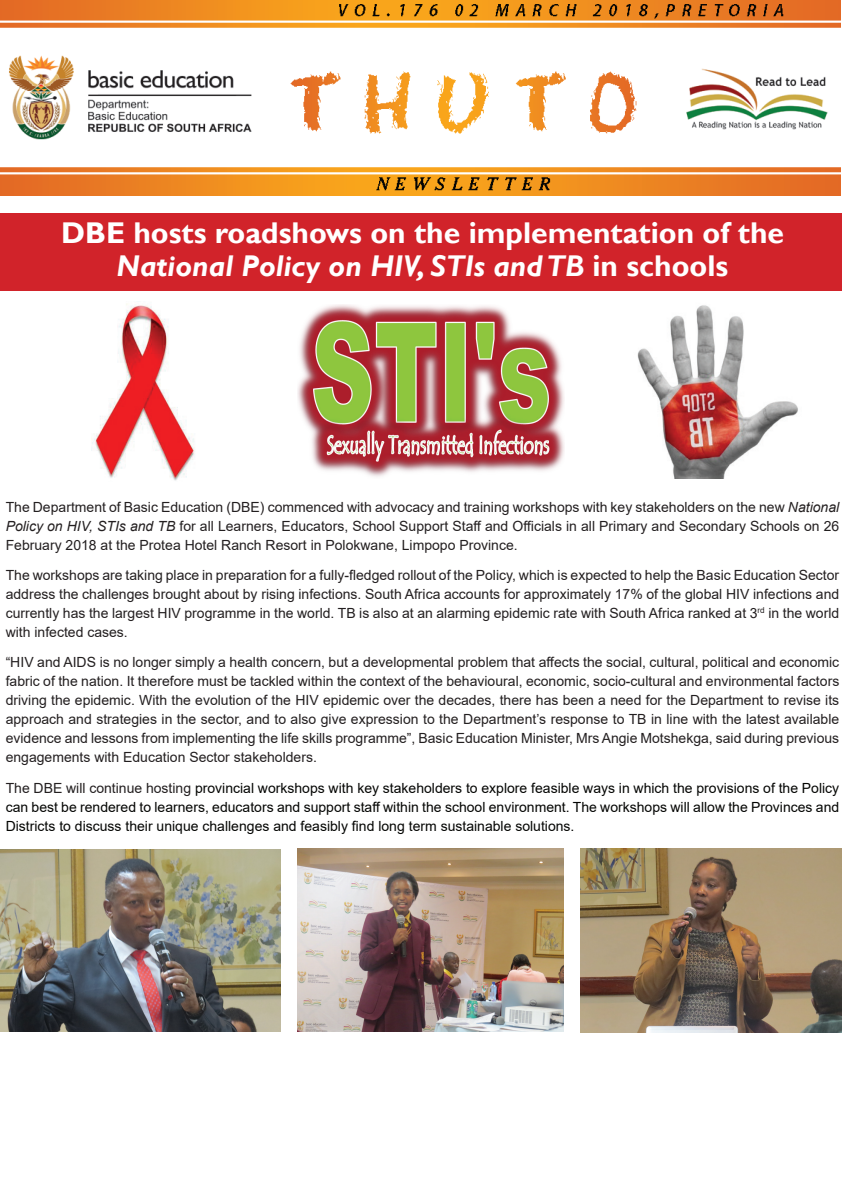
<style>
.page{position:relative;width:842px;height:1191px;background:#fff}
.page>*{position:absolute;margin:0;border:0;box-sizing:border-box;transform-origin:0 0}
.t1{font:700 30px/33px "Gill Sans";color:#fff;text-align:center}
.t2{font:14px/19px "Arial";color:#231f20;text-align:justify}
.t3{font:14px/19px "Arial";color:#040503;text-align:justify}
.s1{font-style:italic}
.s2{color:#231f20}
</style>
<div class="page">
<img style="left:0;top:0;width:840px;height:195px">
<div style="left:0;top:213px;width:842px;height:78px;background:#d1232a"></div>
<img style="left:297px;top:304px;width:267px;height:173px">
<img style="left:91px;top:301px;width:104px;height:180px">
<img style="left:637px;top:305px;width:161px;height:174px">
<img style="left:297px;top:849px;width:267px;height:182px">
<img style="left:0;top:849px;width:280px;height:182px">
<img style="left:580px;top:848px;width:261px;height:184px">
<h1 class="t1" style="left:61px;top:217px;width:724px">DBE hosts roadshows on the implementation of the<br><span class="s1">National Policy on HIV, STIs and TB</span> in schools</h1>
<p class="t2" style="left:6px;top:497px;width:835px">The Department of Basic Education (DBE) commenced with advocacy and training workshops with key stakeholders on the new <span class="s1">National Policy on HIV, STIs and TB</span> for all Learners, Educators, School Support Staff and Officials in all Primary and Secondary Schools on 26<br>February 2018 at the Protea Hotel Ranch Resort in Polokwane, Limpopo Province.</p>
<p class="t2" style="left:6px;top:565px;width:835px">The workshops are taking place in preparation for a fully-fledged rollout of the Policy, which is expected to help the Basic Education Sector address the challenges brought about by rising infections. South Africa accounts for approximately 17% of the global HIV infections and currently has the largest HIV programme in the world. TB is also at an alarming epidemic rate with South Africa ranked at 3<sup>rd</sup> in the world with infected cases.</p>
<p class="t2" style="left:6px;top:653px;width:835px">“HIV and AIDS is no longer simply a health concern, but a developmental problem that affects the social, cultural, political and economic fabric of the nation. It therefore must be tackled within the context of the behavioural, economic, socio-cultural and environmental factors driving the epidemic. With the evolution of the HIV epidemic over the decades, there has been a need for the Department to revise its approach and strategies in the sector, and to also give expression to the Department’s response to TB in line with the latest available evidence and lessons from implementing the life skills programme”, Basic Education Minister, Mrs Angie Motshekga, said during previous engagements with Education Sector stakeholders.</p>
<p class="t3" style="left:6px;top:778px;width:835px"><span class="s2">The DBE will continue hosting</span> provincial workshops with key stakeholders to explore feasible ways in which the provisions of the Policy can best be rendered to learners, educators and support staff within the school environment. The workshops will allow the Provinces and Districts to discuss their unique challenges and feasibly find long term sustainable solutions.</p>
</div>
